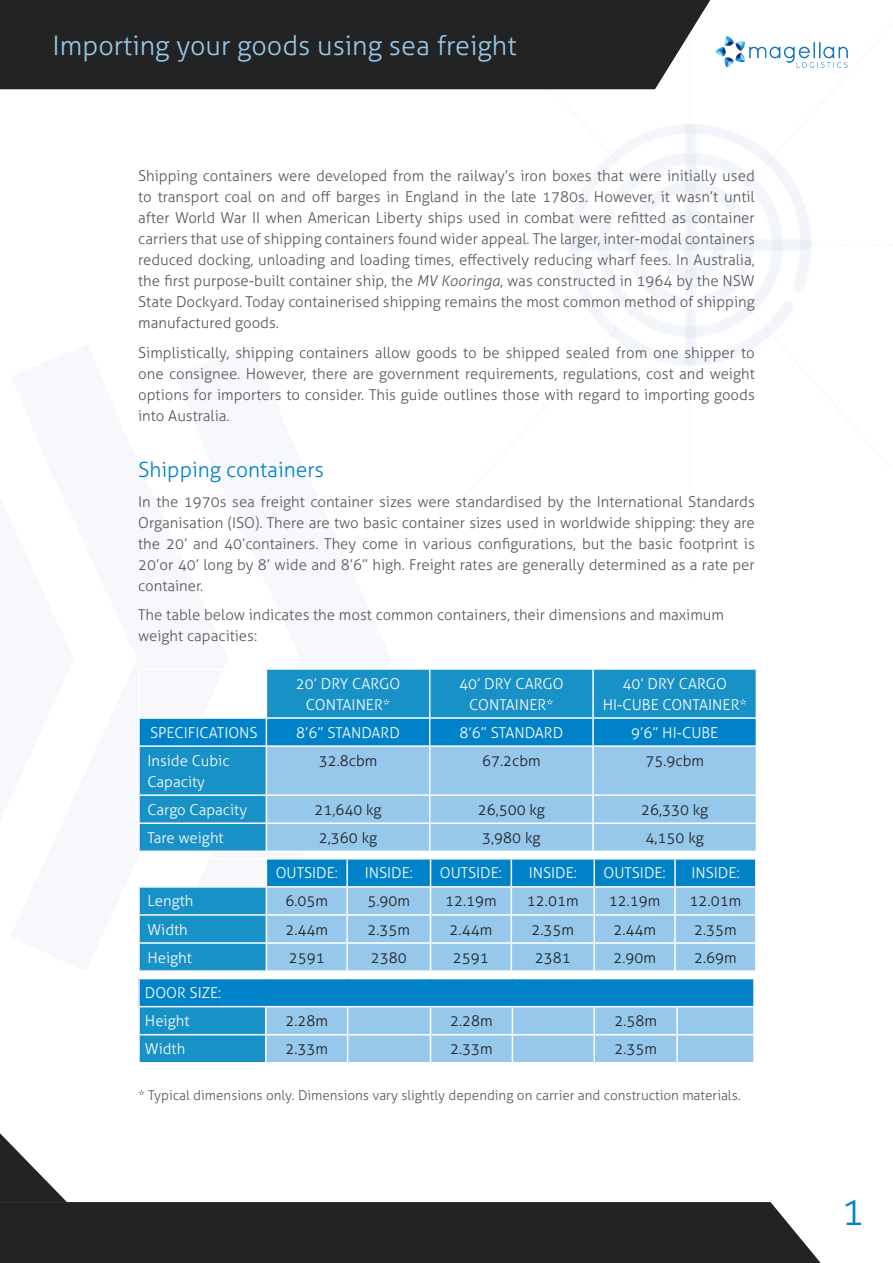
<style>
.page{position:relative;width:893px;height:1263px;background:#fff}
.page>*{position:absolute;margin:0;border:0;box-sizing:border-box;transform-origin:0 0}
.t1{font:300 39px "Aller";color:#0082c8}
.t2{font:300 27px "Aller";color:#95c8eb}
.t3{font:300 21px "Aller";color:#0082c8}
.t4{font:300 15px/21px "Aller";color:#57585a;text-align:justify}
.t5{font:300 15px/21px "Aller";color:#fff;text-align:center}
.t6{font:300 15px "Aller";color:#231f20}
.t7{font:300 13.5px "Aller";color:#57585a}
.s1{font-style:italic}
</style>
<div class="page">
<div style="left:0;top:1202px;width:821px;height:61px;background:#232323"></div>
<img style="left:385px;top:0;width:503px;height:575px">
<div style="left:0;top:0;width:710px;height:89px;background:#232323"></div>
<svg style="left:0;top:1133px;width:67px;height:69px"></svg>
<svg style="left:140px;top:670px;width:616px;height:180px;background:#38a0ce"></svg>
<div style="left:267px;top:747px;width:489px;height:103px;background:#95c8eb"></div>
<hr style="left:429px;top:670px;width:1px;height:47px;background:#fff">
<hr style="left:592px;top:670px;width:2px;height:47px;background:#fff">
<hr style="left:266px;top:717px;width:164px;height:2px;background:#fff">
<hr style="left:430px;top:717px;width:163px;height:2px;background:#fff">
<hr style="left:593px;top:717px;width:164px;height:2px;background:#fff">
<div style="left:139px;top:718px;width:618px;height:27px;background:#0082c8"></div>
<hr style="left:138px;top:745px;width:128px;height:2px;background:#fff">
<hr style="left:266px;top:745px;width:164px;height:2px;background:#fff">
<hr style="left:266px;top:747px;width:1px;height:47px;background:#fff">
<hr style="left:430px;top:745px;width:163px;height:2px;background:#fff">
<hr style="left:429px;top:747px;width:1px;height:47px;background:#fff">
<hr style="left:593px;top:745px;width:164px;height:2px;background:#fff">
<hr style="left:592px;top:747px;width:2px;height:47px;background:#fff">
<hr style="left:138px;top:794px;width:128px;height:2px;background:#fff">
<hr style="left:266px;top:794px;width:164px;height:2px;background:#fff">
<hr style="left:430px;top:794px;width:163px;height:2px;background:#fff">
<hr style="left:593px;top:794px;width:164px;height:2px;background:#fff">
<hr style="left:592px;top:796px;width:2px;height:26px;background:#fff">
<hr style="left:138px;top:822px;width:128px;height:2px;background:#fff">
<hr style="left:266px;top:822px;width:164px;height:2px;background:#fff">
<svg style="left:266px;top:796px;width:1px;height:54px"></svg>
<hr style="left:430px;top:822px;width:163px;height:2px;background:#fff">
<svg style="left:429px;top:796px;width:1px;height:54px"></svg>
<hr style="left:593px;top:822px;width:164px;height:2px;background:#fff">
<hr style="left:592px;top:824px;width:2px;height:26px;background:#fff">
<hr style="left:266px;top:670px;width:1px;height:47px;background:#fff">
<hr style="left:138px;top:717px;width:128px;height:2px;background:#fff">
<svg style="left:139px;top:859px;width:617px;height:112px;background:#72b9e1"></svg>
<hr style="left:138px;top:886px;width:128px;height:2px;background:#fff">
<div style="left:139px;top:978px;width:615px;height:29px;background:#0082c8"></div>
<hr style="left:138px;top:978px;width:128px;height:1px;background:#fff">
<hr style="left:138px;top:979px;width:2px;height:27px;background:#fff">
<hr style="left:266px;top:978px;width:82px;height:1px;background:#fff">
<hr style="left:348px;top:978px;width:83px;height:1px;background:#fff">
<hr style="left:431px;top:978px;width:81px;height:1px;background:#fff">
<hr style="left:512px;top:978px;width:82px;height:1px;background:#fff">
<hr style="left:594px;top:978px;width:83px;height:1px;background:#fff">
<hr style="left:677px;top:978px;width:78px;height:1px;background:#fff">
<hr style="left:753px;top:979px;width:2px;height:27px;background:#fff">
<hr style="left:138px;top:1006px;width:128px;height:1px;background:#fff">
<hr style="left:266px;top:1006px;width:82px;height:1px;background:#fff">
<hr style="left:348px;top:1006px;width:83px;height:1px;background:#fff">
<hr style="left:431px;top:1006px;width:81px;height:1px;background:#fff">
<hr style="left:512px;top:1006px;width:82px;height:1px;background:#fff">
<hr style="left:594px;top:1006px;width:83px;height:1px;background:#fff">
<hr style="left:677px;top:1006px;width:78px;height:1px;background:#fff">
<svg style="left:139px;top:1007px;width:615px;height:55px;background:#80bfe4"></svg>
<hr style="left:594px;top:1034px;width:83px;height:1px;background:#fff">
<hr style="left:593px;top:1035px;width:2px;height:27px;background:#fff">
<hr style="left:677px;top:1034px;width:78px;height:1px;background:#fff">
<hr style="left:676px;top:1035px;width:2px;height:27px;background:#fff">
<hr style="left:753px;top:1035px;width:2px;height:27px;background:#fff">
<h2 class="t2" style="left:53px;top:29px;width:465px">Importing your goods using sea freight</h2>
<p class="t4" style="left:138px;top:165px;width:618px">Shipping containers were developed from the railway’s iron boxes that were initially used to transport coal on and off barges in England in the late 1780s. However, it wasn’t until after World War II when American Liberty ships used in combat were refitted as container carriers that use of shipping containers found wider appeal. The larger, inter-modal containers reduced docking, unloading and loading times, effectively reducing wharf fees. In Australia, the first purpose-built container ship, the <span class="s1">MV Kooringa</span>, was constructed in 1964 by the NSW State Dockyard. Today containerised shipping remains the most common method of shipping manufactured goods.</p>
<p class="t4" style="left:138px;top:342px;width:618px">Simplistically, shipping containers allow goods to be shipped sealed from one shipper to one consignee. However, there are government requirements, regulations, cost and weight options for importers to consider. This guide outlines those with regard to importing goods into Australia.</p>
<h3 class="t3" style="left:138px;top:457px;width:187px">Shipping containers</h3>
<p class="t4" style="left:138px;top:491px;width:618px">In the 1970s sea freight container sizes were standardised by the International Standards Organisation (ISO). There are two basic container sizes used in worldwide shipping: they are the 20’ and 40’containers. They come in various configurations, but the basic footprint is 20’or 40’ long by 8’ wide and 8’6” high. Freight rates are generally determined as a rate per container.</p>
<p class="t4" style="left:138px;top:604px;width:587px">The table below indicates the most common containers, their dimensions and maximum weight capacities:</p>
<p class="t5" style="left:296px;top:673px;width:106px">20’ DRY CARGO<br>CONTAINER*</p>
<p class="t5" style="left:459px;top:673px;width:106px">40’ DRY CARGO<br>CONTAINER*</p>
<p class="t5" style="left:603px;top:673px;width:146px">40’ DRY CARGO<br>HI-CUBE CONTAINER*</p>
<p class="t5" style="left:150px;top:722px;width:109px">SPECIFICATIONS</p>
<p class="t5" style="left:296px;top:722px;width:105px">8’6” STANDARD</p>
<p class="t5" style="left:460px;top:722px;width:105px">8’6” STANDARD</p>
<p class="t5" style="left:631px;top:722px;width:89px">9’6” HI-CUBE</p>
<p class="t5" style="left:147px;top:750px;width:84px;text-align:left">Inside Cubic<br>Capacity</p>
<p class="t6" style="left:319px;top:751px;width:60px">32.8cbm</p>
<p class="t6" style="left:482px;top:751px;width:60px">67.2cbm</p>
<p class="t6" style="left:645px;top:751px;width:60px">75.9cbm</p>
<p class="t5" style="left:147px;top:799px;width:101px">Cargo Capacity</p>
<p class="t6" style="left:314px;top:800px;width:69px">21,640 kg</p>
<p class="t6" style="left:478px;top:800px;width:69px">26,500 kg</p>
<p class="t6" style="left:641px;top:800px;width:69px">26,330 kg</p>
<p class="t5" style="left:147px;top:827px;width:78px">Tare weight</p>
<p class="t6" style="left:319px;top:828px;width:60px">2,360 kg</p>
<p class="t6" style="left:482px;top:828px;width:60px">3,980 kg</p>
<p class="t6" style="left:646px;top:828px;width:60px">4,150 kg</p>
<p class="t5" style="left:276px;top:862px;width:64px">OUTSIDE:</p>
<p class="t5" style="left:365px;top:862px;width:50px">INSIDE:</p>
<p class="t5" style="left:440px;top:862px;width:64px">OUTSIDE:</p>
<p class="t5" style="left:529px;top:862px;width:50px">INSIDE:</p>
<p class="t5" style="left:604px;top:862px;width:64px">OUTSIDE:</p>
<p class="t5" style="left:691px;top:862px;width:50px">INSIDE:</p>
<p class="t5" style="left:147px;top:891px;width:48px">Length</p>
<p class="t6" style="left:285px;top:892px;width:44px">6.05m</p>
<p class="t6" style="left:368px;top:892px;width:44px">5.90m</p>
<p class="t6" style="left:445px;top:892px;width:53px">12.19m</p>
<p class="t6" style="left:527px;top:892px;width:53px">12.01m</p>
<p class="t6" style="left:609px;top:892px;width:53px">12.19m</p>
<p class="t6" style="left:690px;top:892px;width:53px">12.01m</p>
<p class="t5" style="left:147px;top:919px;width:42px">Width</p>
<p class="t6" style="left:285px;top:920px;width:44px">2.44m</p>
<p class="t6" style="left:368px;top:920px;width:44px">2.35m</p>
<p class="t6" style="left:450px;top:920px;width:44px">2.44m</p>
<p class="t6" style="left:531px;top:920px;width:44px">2.35m</p>
<p class="t6" style="left:613px;top:920px;width:44px">2.44m</p>
<p class="t6" style="left:694px;top:920px;width:44px">2.35m</p>
<p class="t5" style="left:147px;top:947px;width:46px">Height</p>
<p class="t6" style="left:289px;top:948px;width:37px">2591</p>
<p class="t6" style="left:371px;top:948px;width:38px">2380</p>
<p class="t6" style="left:453px;top:948px;width:37px">2591</p>
<p class="t6" style="left:535px;top:948px;width:37px">2381</p>
<p class="t6" style="left:613px;top:948px;width:44px">2.90m</p>
<p class="t6" style="left:694px;top:948px;width:44px">2.69m</p>
<p class="t5" style="left:145px;top:979px;width:78px;line-height:28px;text-align:left">DOOR SIZE:<br>Height</p>
<p class="t6" style="left:285px;top:1012px;width:44px">2.28m</p>
<p class="t6" style="left:450px;top:1012px;width:44px">2.28m</p>
<p class="t6" style="left:614px;top:1012px;width:44px">2.58m</p>
<p class="t5" style="left:145px;top:1038px;width:42px">Width</p>
<p class="t6" style="left:285px;top:1040px;width:44px">2.33m</p>
<p class="t6" style="left:450px;top:1040px;width:44px">2.33m</p>
<p class="t6" style="left:614px;top:1040px;width:44px">2.35m</p>
<p class="t7" style="left:138px;top:1086px;width:604px">* Typical dimensions only. Dimensions vary slightly depending on carrier and construction materials.</p>
<h1 class="t1" style="left:841px;top:1187px;width:25px">1</h1>
</div>
